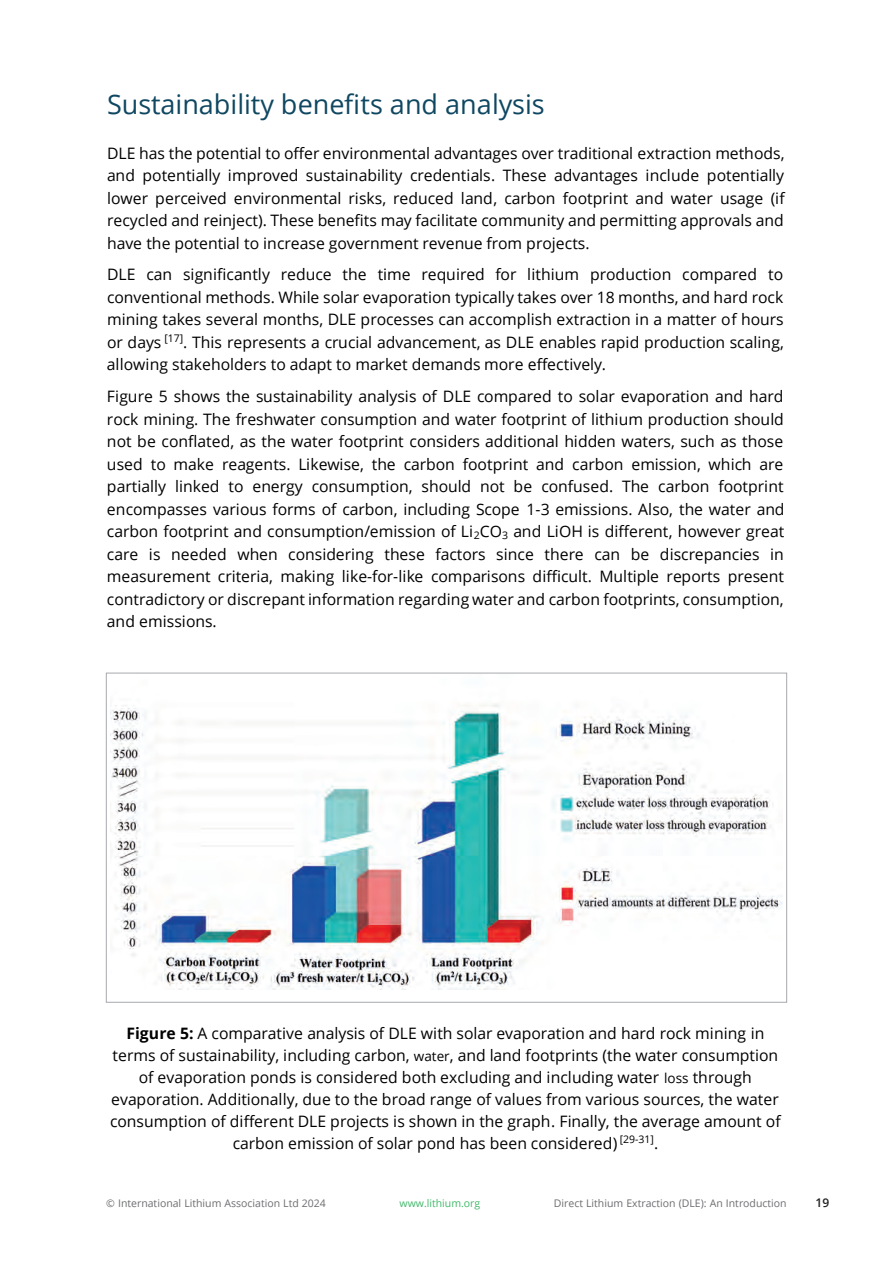
<style>
.page{position:relative;width:893px;height:1263px;background:#fff}
.page>*{position:absolute;margin:0;border:0;box-sizing:border-box;transform-origin:0 0}
.t1{font:27px "Open Sans";color:#0f4761}
.t2{font:15.75px/22.5px "Open Sans";letter-spacing:.005em;color:#000;text-align:justify}
.t3{font:600 12px "Open Sans";color:#231f20}
.t4{font:10.5px "Open Sans";color:#6c6d70}
.t5{font:10.5px "Open Sans";color:#43b86b}
.s1{font-weight:700}
.s2{font-size:13.5px}
</style>
<div class="page">
<img style="left:110px;top:704px;width:673px;height:285px">
<h1 class="t1" style="left:107px;top:86px;width:439px">Sustainability benefits and analysis</h1>
<p class="t2" style="left:107px;top:141px;width:679px">DLE has the potential to offer environmental advantages over traditional extraction methods, and potentially improved sustainability credentials. These advantages include potentially lower perceived environmental risks, reduced land, carbon footprint and water usage (if recycled and reinject). These benefits may facilitate community and permitting approvals and have the potential to increase government revenue from projects.</p>
<p class="t2" style="left:107px;top:263px;width:678px">DLE can significantly reduce the time required for lithium production compared to conventional methods. While solar evaporation typically takes over 18 months, and hard rock mining takes several months, DLE processes can accomplish extraction in a matter of hours or days <sup>[17]</sup>. This represents a crucial advancement, as DLE enables rapid production scaling, allowing stakeholders to adapt to market demands more effectively.</p>
<p class="t2" style="left:107px;top:385px;width:679px">Figure 5 shows the sustainability analysis of DLE compared to solar evaporation and hard rock mining. The freshwater consumption and water footprint of lithium production should not be conflated, as the water footprint considers additional hidden waters, such as those used to make reagents. Likewise, the carbon footprint and carbon emission, which are partially linked to energy consumption, should not be confused. The carbon footprint encompasses various forms of carbon, including Scope 1-3 emissions. Also, the water and carbon footprint and consumption/emission of Li<sub>2</sub>CO<sub>3</sub> and LiOH is different, however great care is needed when considering these factors since there can be discrepancies in measurement criteria, making like-for-like comparisons difficult. Multiple reports present contradictory or discrepant information regarding water and carbon footprints, consumption, and emissions.</p>
<p class="t2" style="left:110px;top:1021px;width:672px;line-height:22px;text-align:center"><span class="s1">Figure 5:</span> A comparative analysis of DLE with solar evaporation and hard rock mining in terms of sustainability, including carbon, <span class="s2">water</span>, and land footprints (the water consumption of evaporation ponds is considered both excluding and including water <span class="s2">loss</span> through evaporation. Additionally, due to the broad range of values from various sources, the water consumption of different DLE projects is shown in the graph. Finally, the average amount of carbon emission of solar pond has been considered) <sup>[29-31]</sup>.</p>
<p class="t4" style="left:106px;top:1196px;width:221px">© International Lithium Association Ltd 2024</p>
<p class="t5" style="left:399px;top:1196px;width:82px">www.lithium.org</p>
<p class="t4" style="left:554px;top:1196px;width:234px">Direct Lithium Extraction (DLE): An Introduction</p>
<p class="t3" style="left:815px;top:1195px;width:15px">19</p>
</div>
